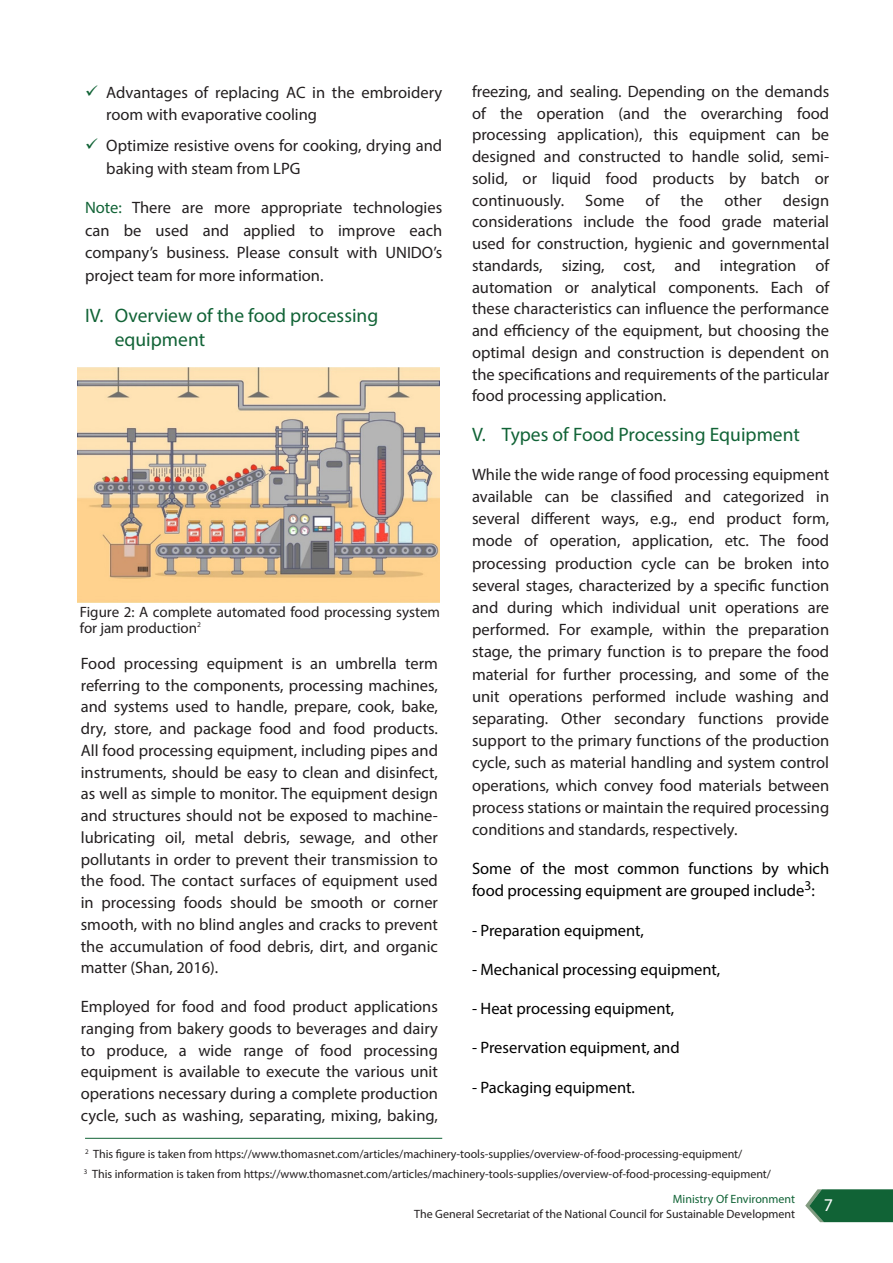
<style>
.page{position:relative;width:893px;height:1263px;background:#fff}
.page>*{position:absolute;margin:0;border:0;box-sizing:border-box;transform-origin:0 0}
.Body{font:19.5px/24px "Myriad Pro";color:#116336}
.t1{font:18px "Myriad Pro";color:#fff}
.Body-2{font:16.5px/21.8px "Myriad Pro";color:#231f20;text-align:justify}
.Body-3{font:16.5px/22.2px "Myriad Pro";color:#000}
.Body-4{font:15px/16.5px "Myriad Pro";color:#231f20}
.Body-5{font:12px/24.8px "Myriad Pro";color:#231f20}
.s1{color:#116336}
</style>
<div class="page">
<hr style="left:85px;top:1138px;width:357px;height:1px;background:#116336">
<img style="left:78px;top:368px;width:361px;height:234px">
<svg style="left:805px;top:1189px;width:88px;height:33px;background:#2b734b"></svg>
<p class="Body-2" style="left:106px;top:81px;width:337px;line-height:22.5px;text-indent:-21px"><span class="s1">✓</span> Advantages of replacing AC in the embroidery room with evaporative cooling</p>
<p class="Body-2" style="left:106px;top:134px;width:337px;line-height:22.5px;text-indent:-21px"><span class="s1">✓</span> Optimize resistive ovens for cooking, drying and baking with steam from LPG</p>
<p class="Body-2" style="left:85px;top:196px;width:359px;line-height:22.5px"><span class="s1">Note:</span> There are more appropriate technologies can be used and applied to improve each company’s business. Please consult with UNIDO’s project team for more information.</p>
<p class="Body" style="left:115px;top:303px;width:265px;text-indent:-30px">IV. Overview of the food processing equipment</p>
<p class="Body-4" style="left:80px;top:603px;width:362px">Figure 2: A complete automated food processing system for jam production<sup>2</sup></p>
<p class="Body-2" style="left:81px;top:652px;width:359px">Food processing equipment is an umbrella term referring to the components, processing machines, and systems used to handle, prepare, cook, bake, dry, store, and package food and food products.<br>All food processing equipment, including pipes and instruments, should be easy to clean and disinfect, as well as simple to monitor. The equipment design and structures should not be exposed to machine&shy;lubricating oil, metal debris, sewage, and other pollutants in order to prevent their transmission to the food. The contact surfaces of equipment used in processing foods should be smooth or corner smooth, with no blind angles and cracks to prevent the accumulation of food debris, dirt, and organic matter (Shan, 2016).</p>
<p class="Body-2" style="left:81px;top:995px;width:359px">Employed for food and food product applications ranging from bakery goods to beverages and dairy to produce, a wide range of food processing equipment is available to execute the various unit operations necessary during a complete production cycle, such as washing, separating, mixing, baking,</p>
<p class="Body-2" style="left:472px;top:80px;width:359px">freezing, and sealing. Depending on the demands of the operation (and the overarching food processing application), this equipment can be designed and constructed to handle solid, semi&shy;solid, or liquid food products by batch or continuously.</p>
<p class="Body-2" style="left:585px;top:189px;width:41px">Some</p>
<p class="Body-2" style="left:646px;top:189px;width:15px">of</p>
<p class="Body-2" style="left:681px;top:189px;width:24px">the</p>
<p class="Body-2" style="left:724px;top:189px;width:39px">other</p>
<p class="Body-2" style="left:472px;top:189px;width:359px;text-indent:311px">design considerations include the food grade material used for construction, hygienic and governmental standards, sizing, cost, and integration of automation or analytical components. Each of these characteristics can influence the performance and efficiency of the equipment, but choosing the optimal design and construction is dependent on the specifications and requirements of the particular food processing application.</p>
<p class="Body" style="left:472px;top:422px;width:329px">V. Types of Food Processing Equipment</p>
<p class="Body-2" style="left:472px;top:463px;width:359px;line-height:22.2px">While the wide range of food processing equipment available can be classified and categorized in several different ways, e.g., end product form, mode of operation, application, etc. The food processing production cycle can be broken into several stages, characterized by a specific function and during which individual unit operations are performed. For example, within the preparation stage, the primary function is to prepare the food material for further processing, and some of the unit operations performed include washing and separating. Other secondary functions provide support to the primary functions of the production cycle, such as material handling and system control operations, which convey food materials between process stations or maintain the required processing conditions and standards, respectively.</p>
<p class="Body-3" style="left:472px;top:857px;width:359px">Some of the most common functions by which food processing equipment are grouped include<sup>3</sup>:</p>
<p class="Body-3" style="left:472px;top:919px;width:173px">- Preparation equipment,</p>
<p class="Body-3" style="left:472px;top:958px;width:250px">- Mechanical processing equipment,</p>
<p class="Body-3" style="left:472px;top:997px;width:204px">- Heat processing equipment,</p>
<p class="Body-3" style="left:472px;top:1036px;width:209px">- Preservation equipment, and</p>
<p class="Body-3" style="left:472px;top:1075px;width:164px">- Packaging equipment.</p>
<p class="Body-5" style="left:85px;top:1141px;width:659px"><sup>2</sup> This figure is taken from https://www.thomasnet.com/articles/machinery-tools-supplies/overview-of-food-processing-equipment/</p>
<p class="Body-5" style="left:673px;top:1161px;width:124px;text-indent:-589px"><sup>3</sup> This information is taken from https://www.thomasnet.com/articles/machinery-tools-supplies/overview-of-food-processing-equipment/<br><span class="s1">Ministry Of Environment</span></p>
<p class="Body-5" style="left:414px;top:1201px;width:382px">The General Secretariat of the National Council for Sustainable Development</p>
<p class="t1" style="left:824px;top:1194px;width:11px">7</p>
</div>
